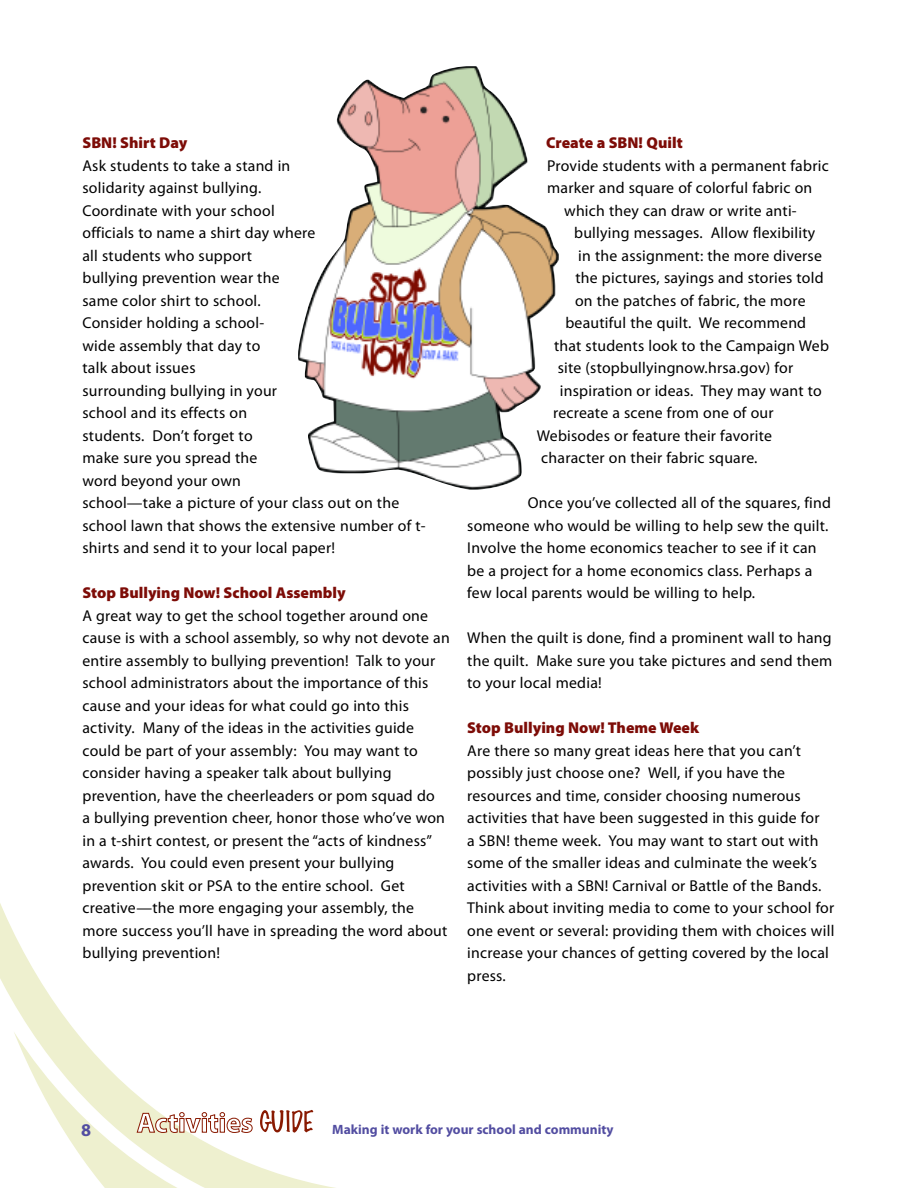
<style>
.page{position:relative;width:918px;height:1188px;background:#fff}
.page>*{position:absolute;margin:0;border:0;box-sizing:border-box;transform-origin:0 0}
.t1{font:700 18px "Myriad Pro";color:#524da1}
.t2{font:15.75px/22.5px "Myriad Pro";letter-spacing:.015em;color:#000}
.t3{font:900 15.75px "Myriad Pro";color:#7d0c07}
.t4{font:700 13.5px "Myriad Pro";color:#524da1}
</style>
<div class="page">
<svg style="left:0;top:903px;width:14px;height:100px"></svg>
<svg style="left:14px;top:934px;width:321px;height:254px"></svg>
<svg style="left:136px;top:1112px;width:117px;height:21px"></svg>
<svg style="left:260px;top:1110px;width:53px;height:23px"></svg>
<img style="left:298px;top:66px;width:261px;height:424px">
<p class="t3" style="left:82px;top:137px;width:106px">SBN! Shirt Day</p>
<p class="t2" style="left:82px;top:156px;width:345px">Ask students to take a stand in<br>solidarity against bullying.<br>Coordinate with your school<br>officials to name a shirt day where<br>all students who support<br>bullying prevention wear the<br>same color shirt to school.<br>Consider holding a school-<br>wide assembly that day to<br>talk about issues<br>surrounding bullying in your<br>school and its effects on<br>students. Don’t forget to<br>make sure you spread the<br>word beyond your own<br>school—take a picture of your class out on the school lawn that shows the extensive number of t&shy;shirts and send it to your local paper!</p>
<p class="t3" style="left:82px;top:587px;width:265px">Stop Bullying Now! School Assembly</p>
<p class="t2" style="left:82px;top:606px;width:369px">A great way to get the school together around one cause is with a school assembly, so why not devote an entire assembly to bullying prevention! Talk to your school administrators about the importance of this cause and your ideas for what could go into this activity. Many of the ideas in the activities guide could be part of your assembly: You may want to consider having a speaker talk about bullying prevention, have the cheerleaders or pom squad do<br>a bullying prevention cheer, honor those who’ve won in a t-shirt contest, or present the “acts of kindness” awards. You could even present your bullying prevention skit or PSA to the entire school. Get creative—the more engaging your assembly, the more success you’ll have in spreading the word about bullying prevention!</p>
<p class="t3" style="left:546px;top:137px;width:138px">Create a SBN! Quilt</p>
<p class="t2" style="left:547px;top:156px;width:283px">Provide students with a permanent fabric</p>
<p class="t2" style="left:547px;top:178px;width:267px">marker and square of colorful fabric on</p>
<p class="t2" style="left:564px;top:201px;width:234px">which they can draw or write anti-</p>
<p class="t2" style="left:574px;top:223px;width:243px">bullying messages. Allow flexibility</p>
<p class="t2" style="left:578px;top:246px;width:245px">in the assignment: the more diverse</p>
<p class="t2" style="left:576px;top:268px;width:250px">the pictures, sayings and stories told</p>
<p class="t2" style="left:575px;top:291px;width:232px">on the patches of fabric, the more</p>
<p class="t2" style="left:565px;top:313px;width:242px">beautiful the quilt. We recommend</p>
<p class="t2" style="left:554px;top:336px;width:277px">that students look to the Campaign Web</p>
<p class="t2" style="left:558px;top:358px;width:237px">site (stopbullyingnow.hrsa.gov) for</p>
<p class="t2" style="left:560px;top:381px;width:263px">inspiration or ideas. They may want to</p>
<p class="t2" style="left:553px;top:403px;width:222px">recreate a scene from one of our</p>
<p class="t2" style="left:537px;top:426px;width:237px">Webisodes or feature their favorite</p>
<p class="t2" style="left:541px;top:448px;width:218px">character on their fabric square.</p>
<p class="t2" style="left:467px;top:493px;width:365px;text-indent:61px">Once you’ve collected all of the squares, find someone who would be willing to help sew the quilt.<br>Involve the home economics teacher to see if it can be a project for a home economics class. Perhaps a few local parents would be willing to help.</p>
<p class="t2" style="left:467px;top:628px;width:367px;text-align:justify">When the quilt is done, find a prominent wall to hang the quilt. Make sure you take pictures and send them to your local media!</p>
<p class="t3" style="left:467px;top:722px;width:233px">Stop Bullying Now! Theme Week</p>
<p class="t2" style="left:467px;top:741px;width:369px">Are there so many great ideas here that you can’t possibly just choose one? Well, if you have the resources and time, consider choosing numerous activities that have been suggested in this guide for<br>a SBN! theme week. You may want to start out with some of the smaller ideas and culminate the week’s activities with a SBN! Carnival or Battle of the Bands.<br>Think about inviting media to come to your school for one event or several: providing them with choices will increase your chances of getting covered by the local press.</p>
<p class="t1" style="left:81px;top:1123px;width:11px">8</p>
<p class="t4" style="left:332px;top:1125px;width:283px">Making it work for your school and community</p>
</div>
